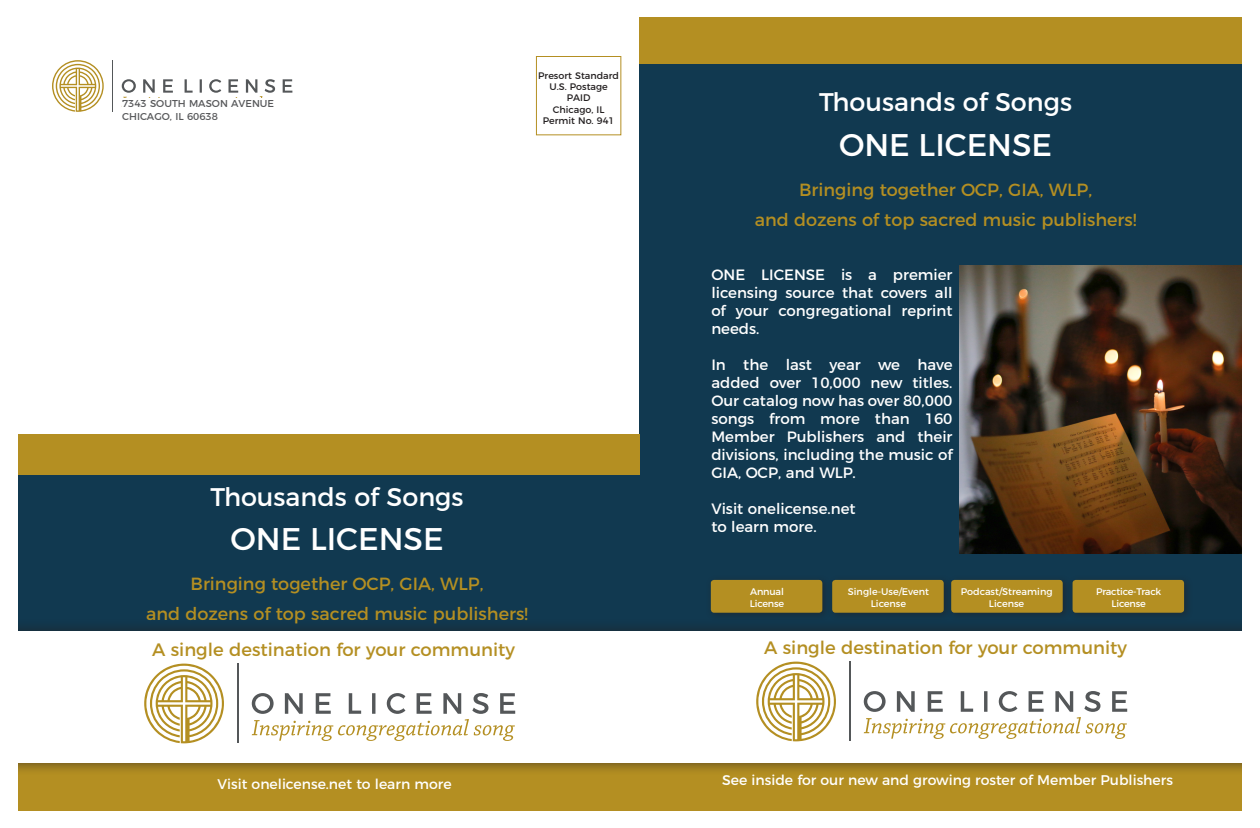
<style>
.page{position:relative;width:1260px;height:828px;background:#fff}
.page>*{position:absolute;margin:0;border:0;box-sizing:border-box;transform-origin:0 0}
.t1{font:31.4px "Montserrat";color:#fff}
.t2{font:25.5px "Montserrat";color:#fff}
.t3{font:18px "Montserrat";color:#b48f22}
.t4{font:17.6px/30.4px "Montserrat";color:#b48f22;text-align:center}
.t5{font:15px/18px "Montserrat";color:#fff;text-align:justify}
.t6{font:14px "Montserrat";color:#fff}
.t7{font:10px/13px "Montserrat";color:#57585a}
.t8{font:9.6px/11.5px "Montserrat";color:#fff;text-align:center}
.t9{font:9.6px/11.5px "Montserrat";letter-spacing:-.02em;color:#fff}
.t10{font:9.5px/11.4px "Montserrat";color:#231f20;text-align:center}
</style>
<div class="page">
<div style="left:18px;top:474px;width:653px;height:336px;background:#113950"></div>
<div style="left:639px;top:58px;width:603px;height:644px;background:#113950"></div>
<div style="left:18px;top:775px;width:1224px;height:35px;background:#b48f22"></div>
<div style="left:536px;top:56px;width:85px;height:79px;border:1px solid #b48f22"></div>
<div style="left:706px;top:575px;width:126px;height:47px;background:#231f20;opacity:.5"></div>
<div style="left:711px;top:580px;width:111px;height:33px;background:#b48f22;border-radius:3px"></div>
<div style="left:827px;top:575px;width:126px;height:47px;background:#231f20;opacity:.5"></div>
<div style="left:832px;top:580px;width:112px;height:33px;background:#b48f22;border-radius:3px"></div>
<div style="left:946px;top:575px;width:126px;height:47px;background:#231f20;opacity:.5"></div>
<div style="left:951px;top:580px;width:112px;height:33px;background:#b48f22;border-radius:3px"></div>
<div style="left:1068px;top:575px;width:125px;height:47px;background:#231f20;opacity:.5"></div>
<div style="left:1073px;top:580px;width:111px;height:33px;background:#b48f22;border-radius:3px"></div>
<div style="left:18px;top:618px;width:1224px;height:157px;background:#231f20;opacity:.5"></div>
<div style="left:18px;top:631px;width:1224px;height:131px;background:#fff"></div>
<svg style="left:756px;top:662px;width:80px;height:79px"></svg>
<hr style="left:849px;top:662px;width:2px;height:79px;background:#545759">
<svg style="left:864px;top:691px;width:263px;height:48px"></svg>
<div style="left:639px;top:17px;width:603px;height:47px;background:#b48f22"></div>
<div style="left:18px;top:434px;width:621px;height:40px;background:#b48f22"></div>
<svg style="left:144px;top:664px;width:80px;height:79px"></svg>
<hr style="left:237px;top:664px;width:2px;height:79px;background:#545759">
<svg style="left:252px;top:693px;width:263px;height:48px"></svg>
<svg style="left:52px;top:60px;width:52px;height:52px"></svg>
<hr style="left:112px;top:60px;width:1px;height:52px;background:#545759">
<svg style="left:122px;top:79px;width:170px;height:19px"></svg>
<img style="left:959px;top:266px;width:283px;height:288px">
<p class="t7" style="left:122px;top:97px;width:154px">7343 SOUTH MASON AVENUE<br>CHICAGO, IL 60638</p>
<p class="t10" style="left:538px;top:69px;width:82px">Presort Standard<br>U.S. Postage<br>PAID<br>Chicago, IL<br>Permit No. 941</p>
<p class="t2" style="left:211px;top:476px;width:254px">Thousands of Songs</p>
<p class="t1" style="left:231px;top:513px;width:215px">ONE LICENSE</p>
<p class="t4" style="left:146px;top:567px;width:383px">Bringing together OCP, GIA, WLP,<br>and dozens of top sacred music publishers!</p>
<p class="t3" style="left:152px;top:635px;width:364px">A single destination for your community</p>
<p class="t2" style="left:819px;top:82px;width:254px">Thousands of Songs</p>
<p class="t1" style="left:839px;top:119px;width:215px">ONE LICENSE</p>
<p class="t4" style="left:755px;top:173px;width:383px">Bringing together OCP, GIA, WLP,<br>and dozens of top sacred music publishers!</p>
<p class="t5" style="left:711px;top:265px;width:243px">ONE LICENSE is a premier licensing source that covers all of your congregational reprint needs.</p>
<p class="t5" style="left:711px;top:355px;width:243px">In the last year we have added over 10,000 new titles.<br>Our catalog now has over 80,000 songs from more than 160<br>Member Publishers and their divisions, including the music of GIA, OCP, and WLP.</p>
<p class="t5" style="left:711px;top:499px;width:146px">Visit onelicense.net to learn more.</p>
<p class="t9" style="left:750px;top:585px;width:36px">Annual<br>License</p>
<p class="t8" style="left:848px;top:585px;width:83px">Single-Use/Event<br>License</p>
<p class="t8" style="left:961px;top:585px;width:93px">Podcast/Streaming<br>License</p>
<p class="t9" style="left:1096px;top:585px;width:67px;text-align:center">Practice-Track<br>License</p>
<p class="t3" style="left:764px;top:633px;width:364px">A single destination for your community</p>
<p class="t6" style="left:218px;top:773px;width:236px">Visit onelicense.net to learn more</p>
<p class="t6" style="left:722px;top:769px;width:452px">See inside for our new and growing roster of Member Publishers</p>
</div>
